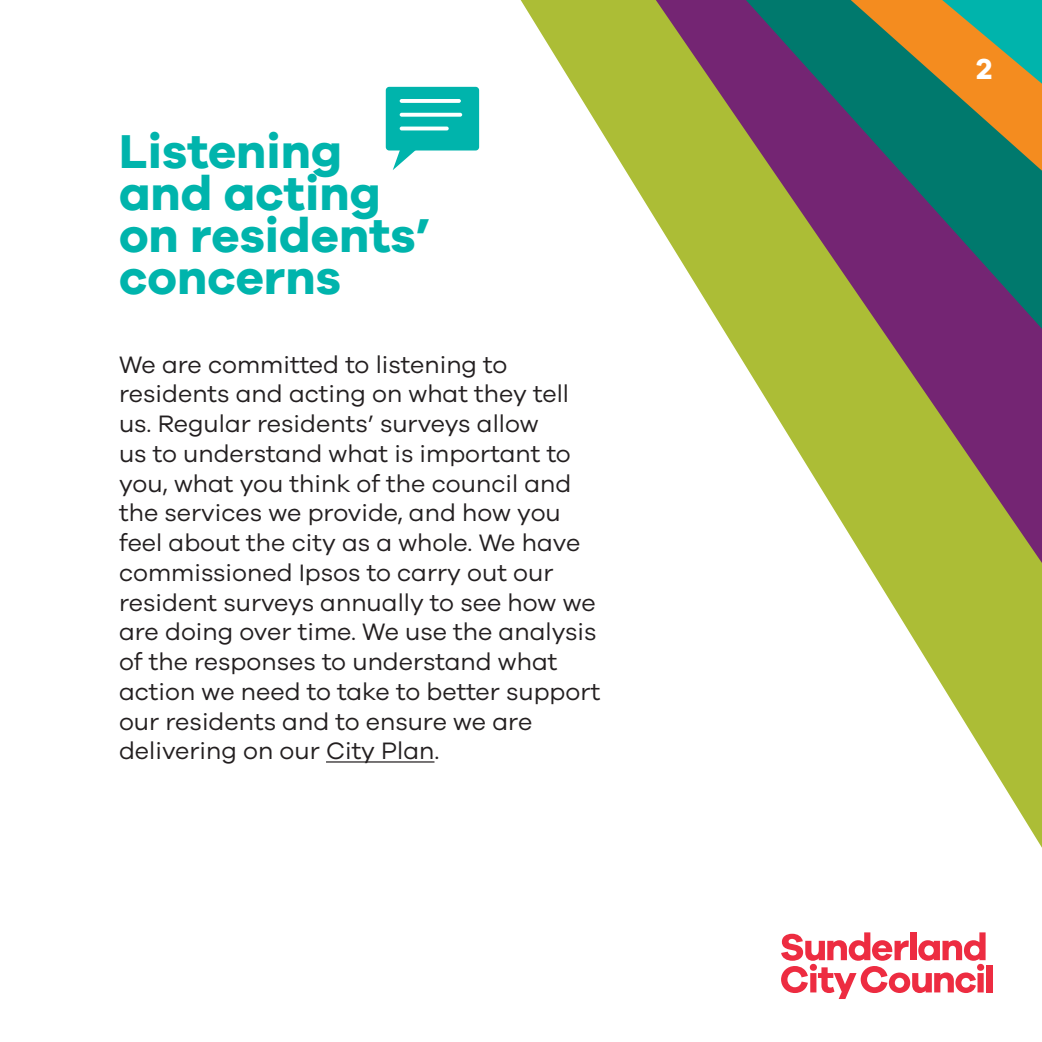
<style>
.page{position:relative;width:1042px;height:1042px;background:#fff}
.page>*{position:absolute;margin:0;border:0;box-sizing:border-box;transform-origin:0 0}
.t1{font:700 49px/42px "Galano Grotesque";color:#00b4ac}
.t2{font:700 29.75px "Galano Grotesque";color:#fff}
.t3{font:24.5px/29.8px "Galano Grotesque";color:#231f20}
</style>
<div class="page">
<svg style="left:521px;top:0;width:521px;height:848px"></svg>
<hr style="left:326px;top:761px;width:108px;height:1px;background:#231f20">
<div style="left:386px;top:87px;width:93px;height:63px;background:#00b4ac;border-radius:3px"></div>
<svg style="left:393px;top:150px;width:27px;height:20px"></svg>
<svg style="left:400px;top:99px;width:61px;height:4px"></svg>
<svg style="left:400px;top:113px;width:62px;height:4px"></svg>
<hr style="left:400px;top:127px;width:49px;height:3px;background:#fff;border-radius:2px">
<svg style="left:781px;top:932px;width:204px;height:67px"></svg>
<div style="left:986px;top:964px;width:6px;height:28px;background:#ed2c41"></div>
<h1 class="t1" style="left:119px;top:129px;width:313px">Listening and acting on residents’ concerns</h1>
<p class="t3" style="left:119px;top:349px;width:483px">We are committed to listening to residents and acting on what they tell us. Regular residents’ surveys allow<br>us to understand what is important to you, what you think of the council and the services we provide, and how you feel about the city as a whole. We have commissioned Ipsos to carry out our resident surveys annually to see how we are doing over time. We use the analysis of the responses to understand what action we need to take to better support our residents and to ensure we are delivering on our City Plan.</p>
<p class="t2" style="left:976px;top:51px;width:18px">2</p>
</div>
